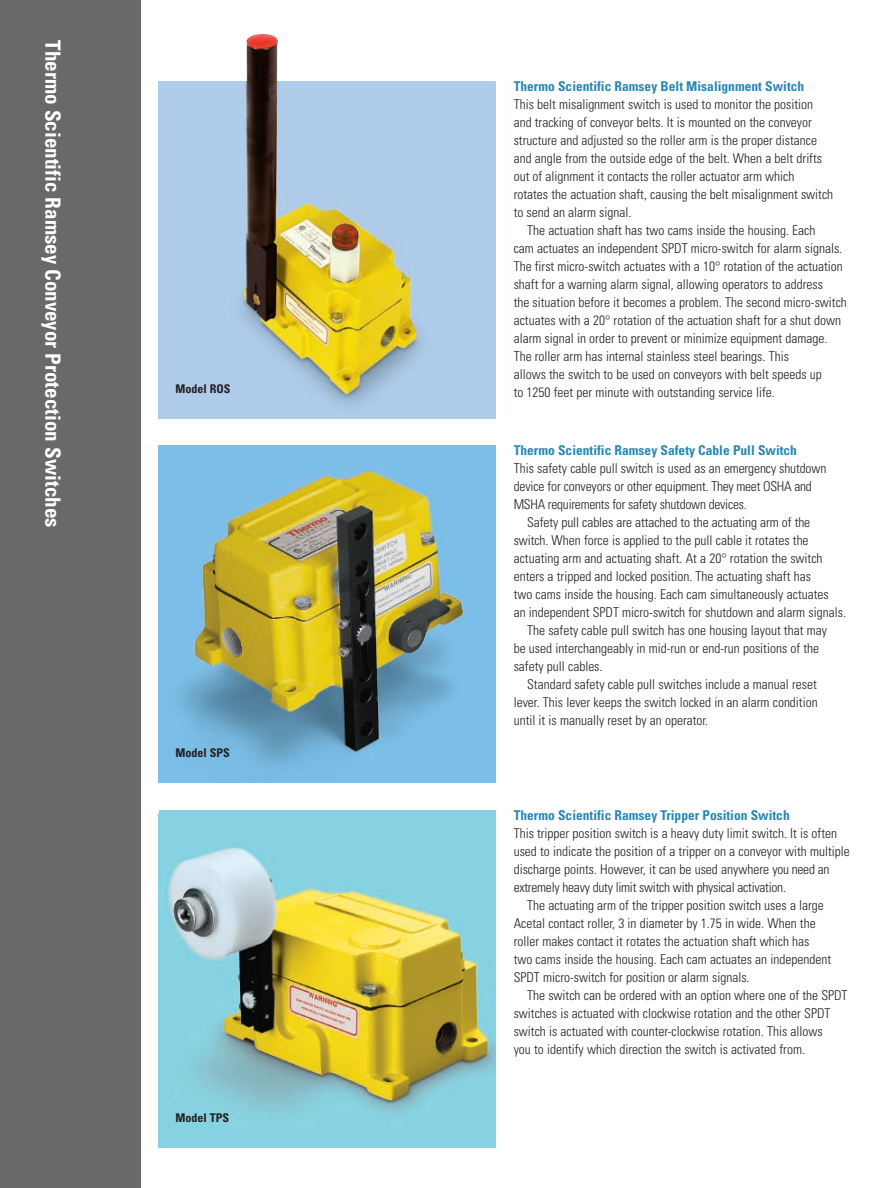
<style>
.page{position:relative;width:891px;height:1188px;background:#fff}
.page>*{position:absolute;margin:0;border:0;box-sizing:border-box;transform-origin:0 0}
.t1{font:700 condensed 21px "Univers";color:#fff}
.t2{font:300 condensed 13.5px/18px "Univers";color:#231f20}
.t3{font:700 condensed 13.5px "Univers";color:#2887b4}
.t4{font:300 condensed 13.5px "Univers";letter-spacing:-.02em;color:#231f20}
.t5{font:700 condensed 12px "Univers";color:#231f20}
</style>
<div class="page">
<img style="left:159px;top:813px;width:337px;height:334px">
<img style="left:159px;top:446px;width:337px;height:337px">
<img style="left:246px;top:34px;width:32px;height:47px">
<img style="left:159px;top:81px;width:337px;height:337px">
<div style="left:0;top:0;width:141px;height:1188px;background:#69696c"></div>
<hr style="left:890px;top:0;width:1px;height:1188px;background:#4a89be">
<h1 class="t1" style="left:61px;top:40px;width:488px;rotate:90deg">Thermo Scientific Ramsey Conveyor Protection Switches</h1>
<p class="t5" style="left:176px;top:384px;width:56px">Model ROS</p>
<p class="t5" style="left:176px;top:748px;width:56px">Model SPS</p>
<p class="t5" style="left:176px;top:1113px;width:55px">Model TPS</p>
<p class="t3" style="left:514px;top:81px;width:292px">Thermo Scientific Ramsey Belt Misalignment Switch</p>
<p class="t2" style="left:514px;top:96px;width:321px">This belt misalignment switch is used to monitor the position and tracking of conveyor belts. It is mounted on the conveyor structure and adjusted so the roller arm is the proper distance and angle from the outside edge of the belt. When a belt drifts out of alignment it contacts the roller actuator arm which<br>rotates the actuation shaft, causing the belt misalignment switch to send an alarm signal.</p>
<p class="t2" style="left:514px;top:222px;width:335px;text-indent:14px">The actuation shaft has two cams inside the housing. Each<br>cam actuates an independent SPDT micro-switch for alarm signals.<br>The first micro-switch actuates with a 10° rotation of the actuation shaft for a warning alarm signal, allowing operators to address<br>the situation before it becomes a problem. The second micro-switch actuates with a 20° rotation of the actuation shaft for a shut down alarm signal in order to prevent or minimize equipment damage.<br>The roller arm has internal stainless steel bearings. This<br>allows the switch to be used on conveyors with belt speeds up<br>to 1250 feet per minute with outstanding service life.</p>
<p class="t3" style="left:514px;top:445px;width:285px">Thermo Scientific Ramsey Safety Cable Pull Switch</p>
<p class="t2" style="left:514px;top:461px;width:314px">This safety cable pull switch is used as an emergency shutdown device for conveyors or other equipment. They meet OSHA and<br>MSHA requirements for safety shutdown devices.</p>
<p class="t2" style="left:527px;top:515px;width:285px">Safety pull cables are attached to the actuating arm of the</p>
<p class="t2" style="left:514px;top:533px;width:296px">switch. When force is applied to the pull cable it rotates the</p>
<p class="t2" style="left:514px;top:551px;width:310px">actuating arm and actuating shaft. At a 20° rotation the switch</p>
<p class="t2" style="left:514px;top:569px;width:299px">enters a tripped and locked position. The actuating shaft has</p>
<p class="t2" style="left:514px;top:587px;width:317px">two cams inside the housing. Each cam simultaneously actuates</p>
<p class="t2" style="left:514px;top:605px;width:334px">an independent SPDT micro-switch for shutdown and alarm signals.</p>
<p class="t2" style="left:527px;top:623px;width:301px">The safety cable pull switch has one housing layout that may</p>
<p class="t2" style="left:514px;top:641px;width:307px">be used interchangeably in mid-run or end-run positions of the</p>
<p class="t2" style="left:514px;top:659px;width:90px">safety pull cables.</p>
<p class="t2" style="left:527px;top:677px;width:291px">Standard safety cable pull switches include a manual reset</p>
<p class="t2" style="left:514px;top:695px;width:306px">lever. This lever keeps the switch locked in an alarm condition</p>
<p class="t2" style="left:514px;top:713px;width:196px">until it is manually reset by an operator.</p>
<p class="t3" style="left:514px;top:810px;width:278px">Thermo Scientific Ramsey Tripper Position Switch</p>
<p class="t2" style="left:514px;top:825px;width:325px">This tripper position switch is a heavy duty limit switch. It is often</p>
<p class="t2" style="left:514px;top:843px;width:338px">used to indicate the position of a tripper on a conveyor with multiple</p>
<p class="t2" style="left:514px;top:861px;width:317px">discharge points. However, it can be used anywhere you need an</p>
<p class="t4" style="left:514px;top:882px;width:274px">extremely heavy duty limit switch with physical activation.</p>
<p class="t2" style="left:527px;top:897px;width:298px">The actuating arm of the tripper position switch uses a large</p>
<p class="t2" style="left:514px;top:915px;width:304px">Acetal contact roller, 3 in diameter by 1.75 in wide. When the</p>
<p class="t2" style="left:514px;top:933px;width:297px">roller makes contact it rotates the actuation shaft which has</p>
<p class="t2" style="left:514px;top:951px;width:319px">two cams inside the housing. Each cam actuates an independent</p>
<p class="t2" style="left:514px;top:969px;width:237px">SPDT micro-switch for position or alarm signals.</p>
<p class="t2" style="left:527px;top:987px;width:322px">The switch can be ordered with an option where one of the SPDT</p>
<p class="t2" style="left:514px;top:1005px;width:318px">switches is actuated with clockwise rotation and the other SPDT</p>
<p class="t2" style="left:514px;top:1023px;width:311px">switch is actuated with counter-clockwise rotation. This allows</p>
<p class="t2" style="left:514px;top:1041px;width:293px">you to identify which direction the switch is activated from.</p>
</div>
